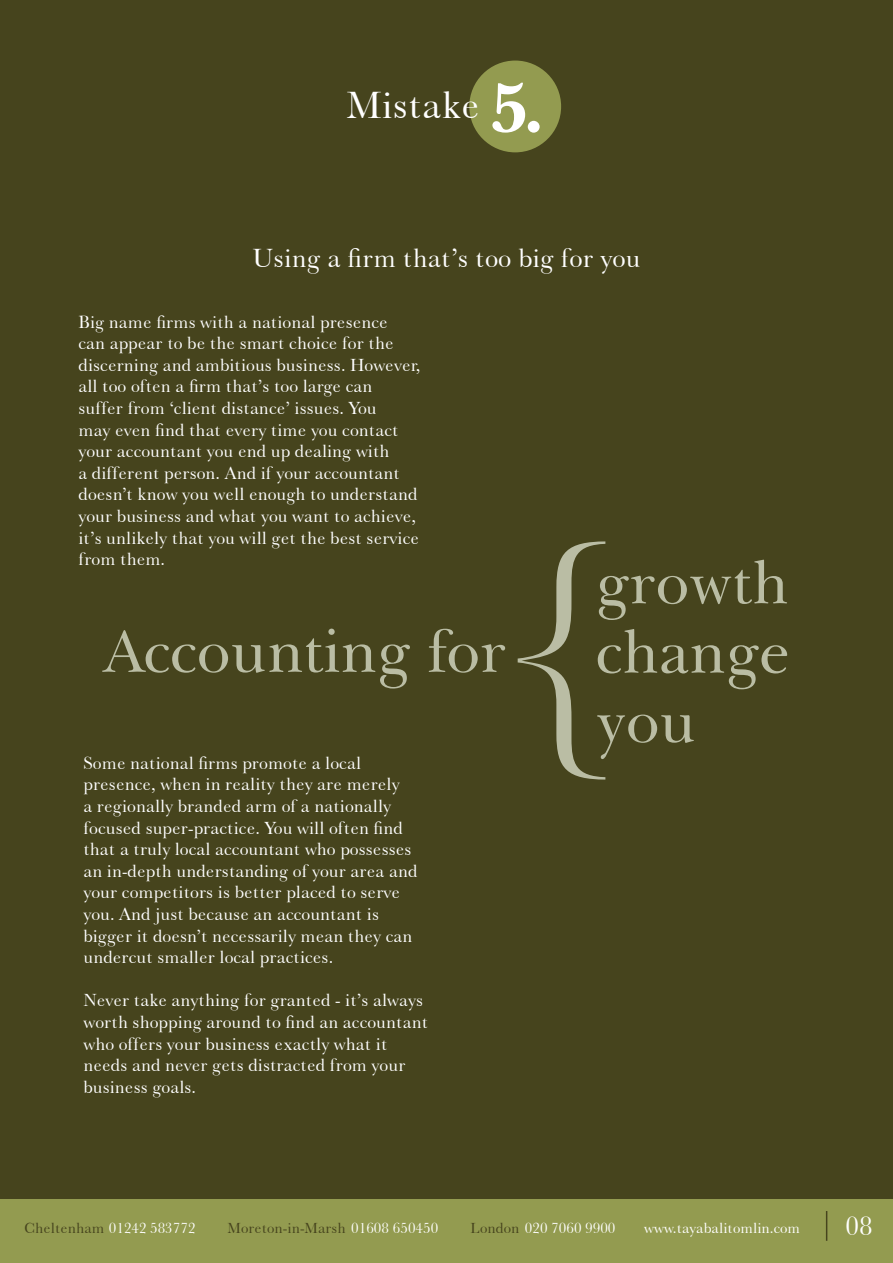
<style>
.page{position:relative;width:893px;height:1263px;background:#46441d}
.page>*{position:absolute;margin:0;border:0;box-sizing:border-box;transform-origin:0 0}
.t1{font:39px "Baskerville No 2 BT";color:#fff}
.t2{font:27px "Baskerville No 2 BT";color:#fff}
.t3{font:18px/21.6px "Baskerville No 2 BT";color:#fff}
.t4{font:15px "Baskerville No 2 BT";color:#fff}
.t5{font:15px "Baskerville No 2 BT";color:#46441d}
.s1{color:#46441d}
.s2{color:#fff}
</style>
<div class="page">
<svg style="left:102px;top:629px;width:308px;height:59px"></svg>
<svg style="left:429px;top:629px;width:76px;height:44px"></svg>
<svg style="left:518px;top:541px;width:269px;height:238px"></svg>
<div style="left:0;top:1199px;width:893px;height:64px;background:#939b50"></div>
<hr style="left:826px;top:1211px;width:1px;height:30px;background:#46441d">
<div style="left:469px;top:61px;width:92px;height:91px;background:#939b50;border-radius:50%"></div>
<svg style="left:492px;top:83px;width:33px;height:50px"></svg>
<div style="left:528px;top:121px;width:12px;height:12px;background:#fff;border-radius:50%"></div>
<p class="t1" style="left:347px;top:81px;width:135px">Mistake</p>
<p class="t2" style="left:252px;top:241px;width:390px">Using a firm that’s too big for you</p>
<p class="t3" style="left:78px;top:310px;width:343px">Big name firms with a national presence<br>can appear to be the smart choice for the discerning and ambitious business. However, all too often a firm that’s too large can suffer from ‘client distance’ issues. You<br>may even find that every time you contact your accountant you end up dealing with<br>a different person. And if your accountant doesn’t know you well enough to understand your business and what you want to achieve, it’s unlikely that you will get the best service from them.</p>
<p class="t3" style="left:83px;top:751px;width:336px">Some national firms promote a local presence, when in reality they are merely<br>a regionally branded arm of a nationally focused super-practice. You will often find that a truly local accountant who possesses an in-depth understanding of your area and your competitors is better placed to serve you. And just because an accountant is bigger it doesn’t necessarily mean they can undercut smaller local practices.</p>
<p class="t3" style="left:83px;top:989px;width:346px">Never take anything for granted - it’s always worth shopping around to find an accountant who offers your business exactly what it needs and never gets distracted from your business goals.</p>
<p class="t4" style="left:24px;top:1219px;width:173px"><span class="s1">Cheltenham</span> 01242 583772</p>
<p class="t5" style="left:227px;top:1219px;width:212px">Moreton-in-Marsh <span class="s2">01608 650450</span></p>
<p class="t4" style="left:470px;top:1218px;width:147px"><span class="s1">London</span> 020 7060 9900</p>
<p class="t4" style="left:644px;top:1218px;width:157px">www.tayabalitomlin.com</p>
<p class="t2" style="left:845px;top:1209px;width:29px">08</p>
</div>
